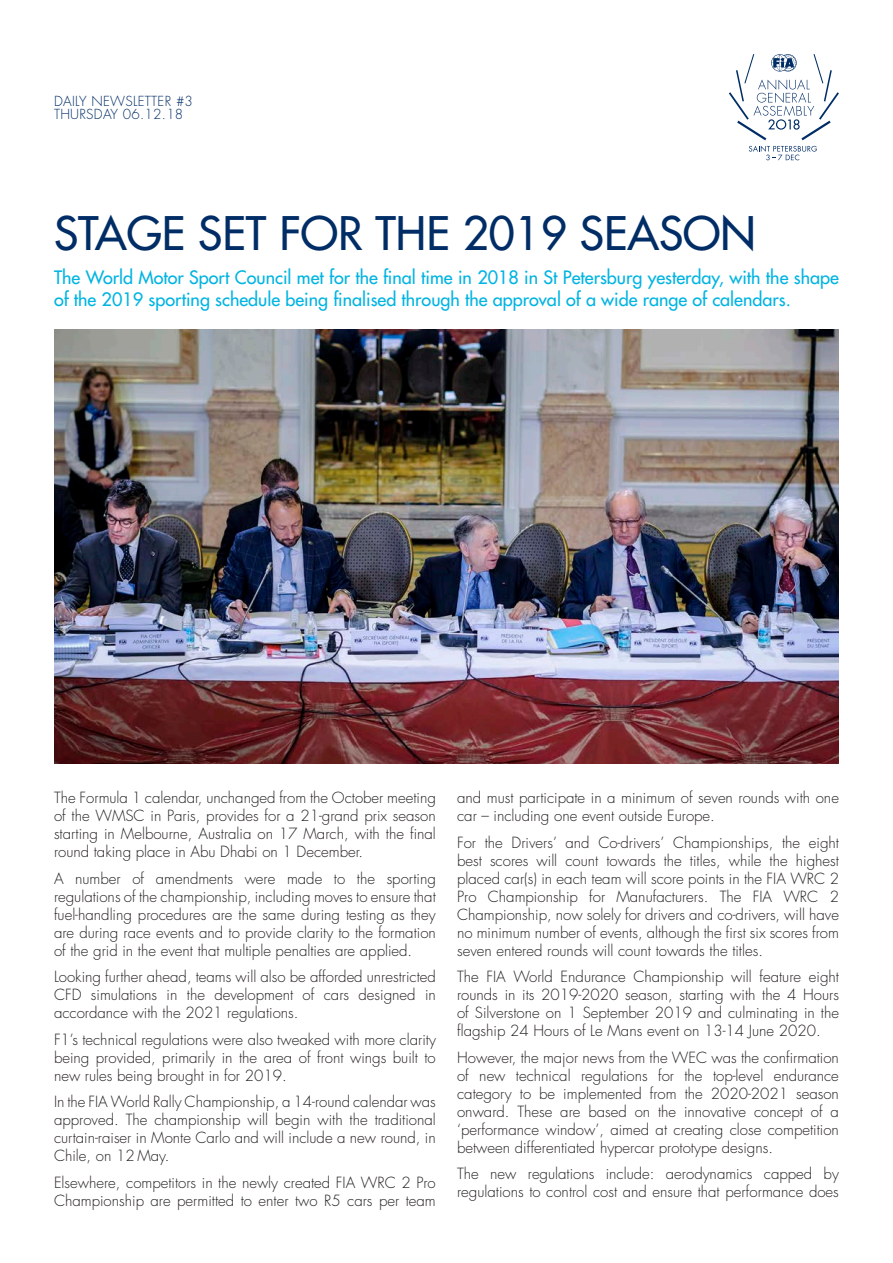
<style>
.page{position:relative;width:893px;height:1263px;background:#fff}
.page>*{position:absolute;margin:0;border:0;box-sizing:border-box;transform-origin:0 0}
._100_Titre_1{font:500 45px "Futura Std";color:#002d66}
._200_Chapeau{font:500 18px/21.6px "Futura Std";color:#02b4e2}
._300_Paragraphe{font:300 15px/18px "Futura Std";color:#231f20;text-align:justify}
.t1{font:300 13.5px/13px "Futura Std";letter-spacing:.02em;color:#002d66}
</style>
<div class="page">
<svg style="left:749px;top:146px;width:68px;height:14px"></svg>
<svg style="left:729px;top:54px;width:110px;height:86px"></svg>
<img style="left:54px;top:330px;width:785px;height:434px">
<p class="t1" style="left:54px;top:95px;width:141px">DAILY NEWSLETTER #3<br>THURSDAY 06.12.18</p>
<p class="_100_Titre_1" style="left:54px;top:205px;width:703px">STAGE SET FOR THE 2019 SEASON</p>
<p class="_200_Chapeau" style="left:54px;top:267px;width:786px">The World Motor Sport Council met for the final time in 2018 in St Petersburg yesterday, with the shape of the 2019 sporting schedule being finalised through the approval of a wide range of calendars.</p>
<p class="_300_Paragraphe" style="left:54px;top:789px;width:383px">The Formula 1 calendar, unchanged from the October meeting of the WMSC in Paris, provides for a 21-grand prix season starting in Melbourne, Australia on 17 March, with the final round taking place in Abu Dhabi on 1 December.</p>
<p class="_300_Paragraphe" style="left:54px;top:869px;width:383px">A number of amendments were made to the sporting regulations of the championship, including moves to ensure that fuel-handling procedures are the same during testing as they are during race events and to provide clarity to the formation of the grid in the event that multiple penalties are applied.</p>
<p class="_300_Paragraphe" style="left:54px;top:968px;width:383px">Looking further ahead, teams will also be afforded unrestricted CFD simulations in the development of cars designed in accordance with the 2021 regulations.</p>
<p class="_300_Paragraphe" style="left:54px;top:1030px;width:383px">F1’s technical regulations were also tweaked with more clarity being provided, primarily in the area of front wings built to new rules being brought in for 2019.</p>
<p class="_300_Paragraphe" style="left:54px;top:1093px;width:383px">In the FIA World Rally Championship, a 14-round calendar was approved. The championship will begin with the traditional curtain-raiser in Monte Carlo and will include a new round, in Chile, on 12 May.</p>
<p class="_300_Paragraphe" style="left:54px;top:1173px;width:383px">Elsewhere, competitors in the newly created FIA WRC 2 Pro<br>Championship are permitted to enter two R5 cars per team</p>
<p class="_300_Paragraphe" style="left:457px;top:789px;width:383px">and must participate in a minimum of seven rounds with one car – including one event outside Europe.</p>
<p class="_300_Paragraphe" style="left:457px;top:833px;width:383px">For the Drivers’ and Co-drivers’ Championships, the eight best scores will count towards the titles, while the highest placed car(s) in each team will score points in the FIA WRC 2<br>Pro Championship for Manufacturers. The FIA WRC 2<br>Championship, now solely for drivers and co-drivers, will have no minimum number of events, although the first six scores from seven entered rounds will count towards the titles.</p>
<p class="_300_Paragraphe" style="left:457px;top:968px;width:383px">The FIA World Endurance Championship will feature eight rounds in its 2019-2020 season, starting with the 4 Hours of Silverstone on 1 September 2019 and culminating in the flagship 24 Hours of Le Mans event on 13-14 June 2020.</p>
<p class="_300_Paragraphe" style="left:457px;top:1048px;width:383px">However, the major news from the WEC was the confirmation of new technical regulations for the top-level endurance category to be implemented from the 2020-2021 season onward. These are based on the innovative concept of a ‘performance window’, aimed at creating close competition between differentiated hypercar prototype designs.</p>
<p class="_300_Paragraphe" style="left:457px;top:1165px;width:383px">The new regulations include: aerodynamics capped by regulations to control cost and ensure that performance does</p>
</div>
